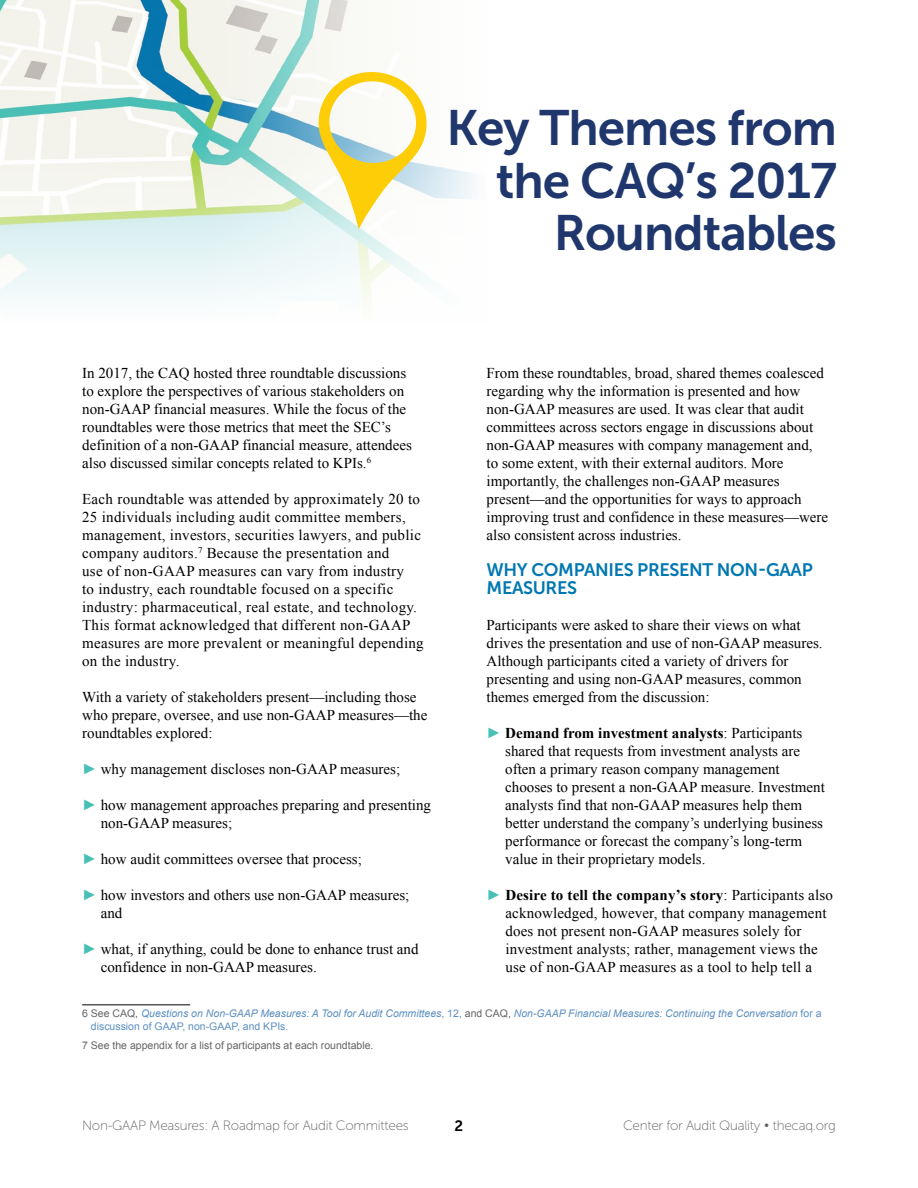
<style>
.page{position:relative;width:918px;height:1188px;background:#fff}
.page>*{position:absolute;margin:0;border:0;box-sizing:border-box;transform-origin:0 0}
.t1{font:49.5px/52.5px "Museo Sans 700";letter-spacing:-.02em;color:#1f376c;text-align:right}
.t2{font:18px/18px "Museo Sans 700";letter-spacing:-.02em;color:#0077b1}
.t3{font:15px/18px "Times New Roman";color:#000}
.t4{font:15px/18px "Times New Roman";letter-spacing:.02em;color:#000}
.t5{font:15px "Museo Sans 700";color:#000}
.t6{font:13.5px "Museo Sans 100";letter-spacing:-.02em;color:#636466}
.t7{font:italic 10.5px/12.6px "Arial";color:#5c8fc0}
.t8{font:10.5px "Arial";color:#636466}
.s1{font-family:"Arial";color:#49c0b6}
.s2{font-style:normal;color:#636466}
.s3{font-style:normal}
.s4{font-weight:700}
</style>
<div class="page">
<hr style="left:82px;top:1005px;width:108px;height:1px;background:#000">
<img style="left:0;top:0;width:203px;height:144px">
<svg style="left:203px;top:0;width:146px;height:144px;fill:#f4f4ed"></svg>
<svg style="left:0;top:144px;width:475px;height:161px"></svg>
<svg style="left:315px;top:69px;width:115px;height:161px"></svg>
<h1 class="t1" style="left:447px;top:102px;width:392px">Key Themes from the CAQ’s 2017<br>Roundtables</h1>
<p class="t3" style="left:82px;top:364px;width:331px">In 2017, the CAQ hosted three roundtable discussions to explore the perspectives of various stakeholders on non-GAAP financial measures. While the focus of the roundtables were those metrics that meet the SEC’s definition of a non-GAAP financial measure, attendees also discussed similar concepts related to KPIs.<sup>6</sup></p>
<p class="t4" style="left:82px;top:490px;width:343px">Each roundtable was attended by approximately 20 to 25 individuals including audit committee members, management, investors, securities lawyers, and public company auditors.<sup>7</sup> Because the presentation and<br>use of non-GAAP measures can vary from industry<br>to industry, each roundtable focused on a specific industry: pharmaceutical, real estate, and technology.<br>This format acknowledged that different non-GAAP measures are more prevalent or meaningful depending on the industry.</p>
<p class="t3" style="left:82px;top:688px;width:347px">With a variety of stakeholders present—including those who prepare, oversee, and use non-GAAP measures—the roundtables explored:</p>
<p class="t3" style="left:82px;top:760px;width:319px"><span class="s1">►</span> why management discloses non-GAAP measures;</p>
<p class="t3" style="left:101px;top:796px;width:332px;text-indent:-19px"><span class="s1">►</span> how management approaches preparing and presenting non-GAAP measures;</p>
<p class="t3" style="left:82px;top:850px;width:281px"><span class="s1">►</span> how audit committees oversee that process;</p>
<p class="t3" style="left:101px;top:886px;width:310px;text-indent:-19px"><span class="s1">►</span> how investors and others use non-GAAP measures; and</p>
<p class="t3" style="left:101px;top:940px;width:319px;text-indent:-19px"><span class="s1">►</span> what, if anything, could be done to enhance trust and confidence in non-GAAP measures.</p>
<p class="t7" style="left:91px;top:1008px;width:732px;text-indent:-9px"><span class="s2">6 See CAQ,</span> Questions on Non-GAAP Measures: A Tool for Audit Committees<span class="s3">, 12,</span> <span class="s2">and CAQ,</span> Non-GAAP Financial Measures: Continuing the Conversation <span class="s3">for a discussion of GAAP, non-GAAP, and KPIs.</span></p>
<p class="t8" style="left:82px;top:1039px;width:293px">7 See the appendix for a list of participants at each roundtable.</p>
<p class="t3" style="left:487px;top:364px;width:343px">From these roundtables, broad, shared themes coalesced regarding why the information is presented and how non-GAAP measures are used. It was clear that audit committees across sectors engage in discussions about non-GAAP measures with company management and,<br>to some extent, with their external auditors. More importantly, the challenges non-GAAP measures present—and the opportunities for ways to approach improving trust and confidence in these measures—were also consistent across industries.</p>
<p class="t2" style="left:487px;top:561px;width:328px">WHY COMPANIES PRESENT NON-GAAP<br>MEASURES</p>
<p class="t3" style="left:487px;top:616px;width:338px">Participants were asked to share their views on what drives the presentation and use of non-GAAP measures.<br>Although participants cited a variety of drivers for presenting and using non-GAAP measures, common themes emerged from the discussion:</p>
<p class="t3" style="left:505px;top:724px;width:321px;text-indent:-19px"><span class="s1">►</span> <span class="s4">Demand from investment analysts</span>: Participants shared that requests from investment analysts are often a primary reason company management chooses to present a non-GAAP measure. Investment analysts find that non-GAAP measures help them better understand the company’s underlying business performance or forecast the company’s long-term value in their proprietary models.</p>
<p class="t3" style="left:505px;top:886px;width:329px;text-indent:-19px"><span class="s1">►</span> <span class="s4">Desire to tell the company’s story</span>: Participants also acknowledged, however, that company management does not present non-GAAP measures solely for investment analysts; rather, management views the use of non-GAAP measures as a tool to help tell a</p>
<p class="t6" style="left:82px;top:1118px;width:328px">Non-GAAP Measures: A Roadmap for Audit Committees</p>
<p class="t5" style="left:455px;top:1117px;width:10px">2</p>
<p class="t6" style="left:623px;top:1118px;width:214px">Center for Audit Quality • thecaq.org</p>
</div>
